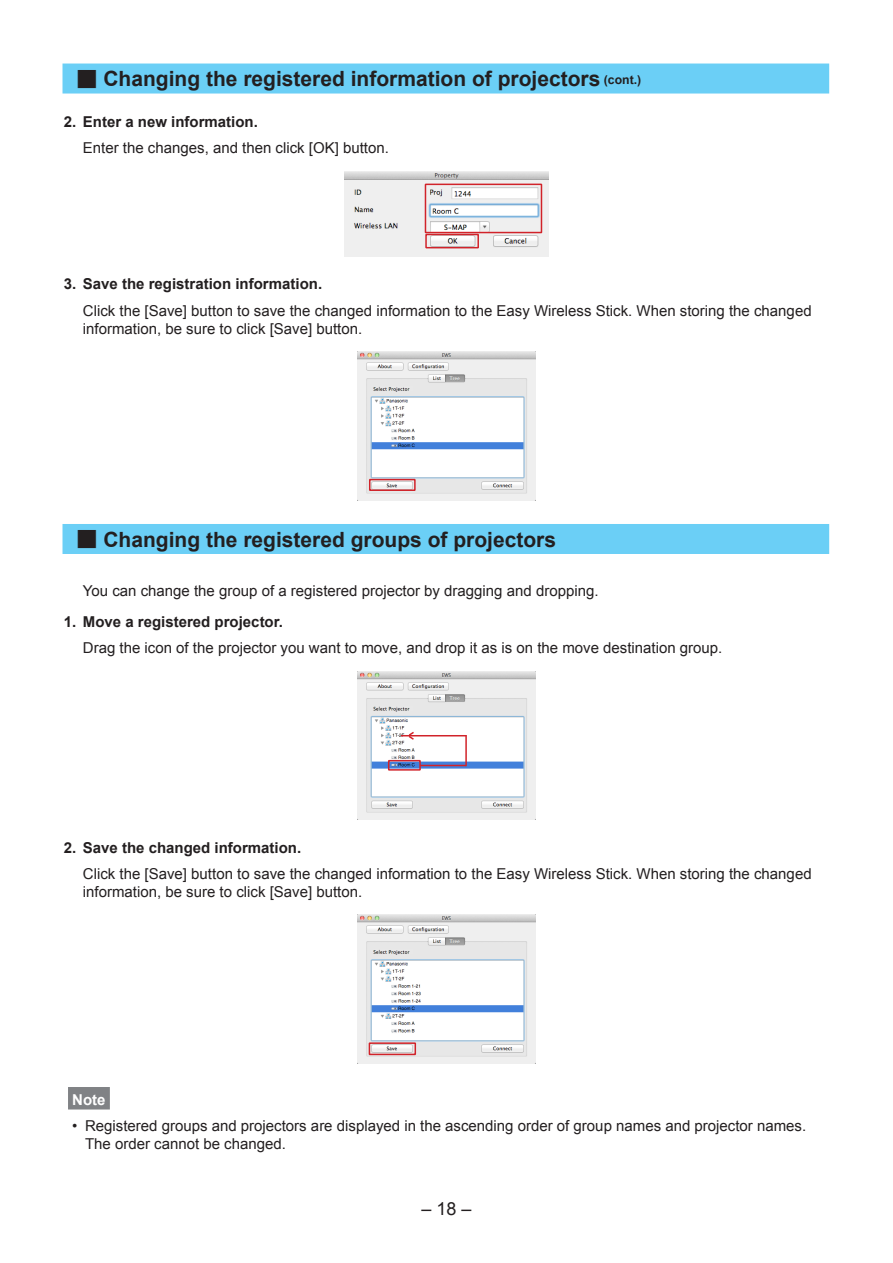
<style>
.page{position:relative;width:893px;height:1263px;background:#fff}
.page>*{position:absolute;margin:0;border:0;box-sizing:border-box;transform-origin:0 0}
.t1{font:700 21px "Arial";color:#231f20}
.t2{font:18px "Arial";color:#231f20}
.t3{font:15px/18px "Arial";color:#231f20}
.t4{font:700 15px "Arial";color:#231f20}
.t5{font:700 15px "Arial";color:#fff}
.s1{font-family:"Shin Go Pro"}
.s2{font-size:12.3px}
</style>
<div class="page">
<div style="left:63px;top:64px;width:766px;height:30px;background:#6bcff6"></div>
<div style="left:63px;top:524px;width:766px;height:30px;background:#6bcff6"></div>
<div style="left:68px;top:1087px;width:42px;height:22px;background:#808285"></div>
<img style="left:345px;top:171px;width:203px;height:85px">
<div style="left:425px;top:184px;width:117px;height:49px;border:2px solid #d1232a"></div>
<div style="left:425px;top:234px;width:54px;height:14px;border:2px solid #d1232a"></div>
<img style="left:357px;top:351px;width:178px;height:149px">
<div style="left:369px;top:479px;width:47px;height:12px;border:2px solid #d1232a"></div>
<img style="left:357px;top:671px;width:178px;height:149px">
<div style="left:388px;top:760px;width:33px;height:11px;border:2px solid #d1232a"></div>
<hr style="left:420px;top:765px;width:46px;height:1px;background:#d1232a">
<hr style="left:465px;top:735px;width:2px;height:31px;background:#d1232a">
<hr style="left:401px;top:735px;width:65px;height:1px;background:#d1232a">
<svg style="left:407px;top:730px;width:9px;height:11px"></svg>
<img style="left:357px;top:915px;width:178px;height:149px">
<div style="left:369px;top:1042px;width:47px;height:13px;border:2px solid #d1232a"></div>
<h1 class="t1" style="left:77px;top:65px;width:566px"><span class="s1">■</span> Changing the registered information of projectors <span class="s2">(cont.)</span></h1>
<p class="t4" style="left:64px;top:112px;width:194px">2. Enter a new information.</p>
<p class="t3" style="left:83px;top:139px;width:305px">Enter the changes, and then click [OK] button.</p>
<p class="t4" style="left:64px;top:274px;width:258px">3. Save the registration information.</p>
<p class="t3" style="left:83px;top:301px;width:730px">Click the [Save] button to save the changed information to the Easy Wireless Stick. When storing the changed information, be sure to click [Save] button.</p>
<h1 class="t1" style="left:77px;top:525px;width:481px"><span class="s1">■</span> Changing the registered groups of projectors</h1>
<p class="t3" style="left:83px;top:582px;width:514px">You can change the group of a registered projector by dragging and dropping.</p>
<p class="t4" style="left:64px;top:611px;width:219px">1. Move a registered projector.</p>
<p class="t3" style="left:83px;top:639px;width:638px">Drag the icon of the projector you want to move, and drop it as is on the move destination group.</p>
<p class="t4" style="left:64px;top:837px;width:237px">2. Save the changed information.</p>
<p class="t3" style="left:83px;top:865px;width:730px">Click the [Save] button to save the changed information to the Easy Wireless Stick. When storing the changed information, be sure to click [Save] button.</p>
<p class="t5" style="left:72px;top:1090px;width:35px">Note</p>
<p class="t3" style="left:85px;top:1117px;width:720px;text-indent:-13px">• Registered groups and projectors are displayed in the ascending order of group names and projector names.<br>The order cannot be changed.</p>
<p class="t2" style="left:421px;top:1196px;width:52px">– 18 –</p>
</div>
